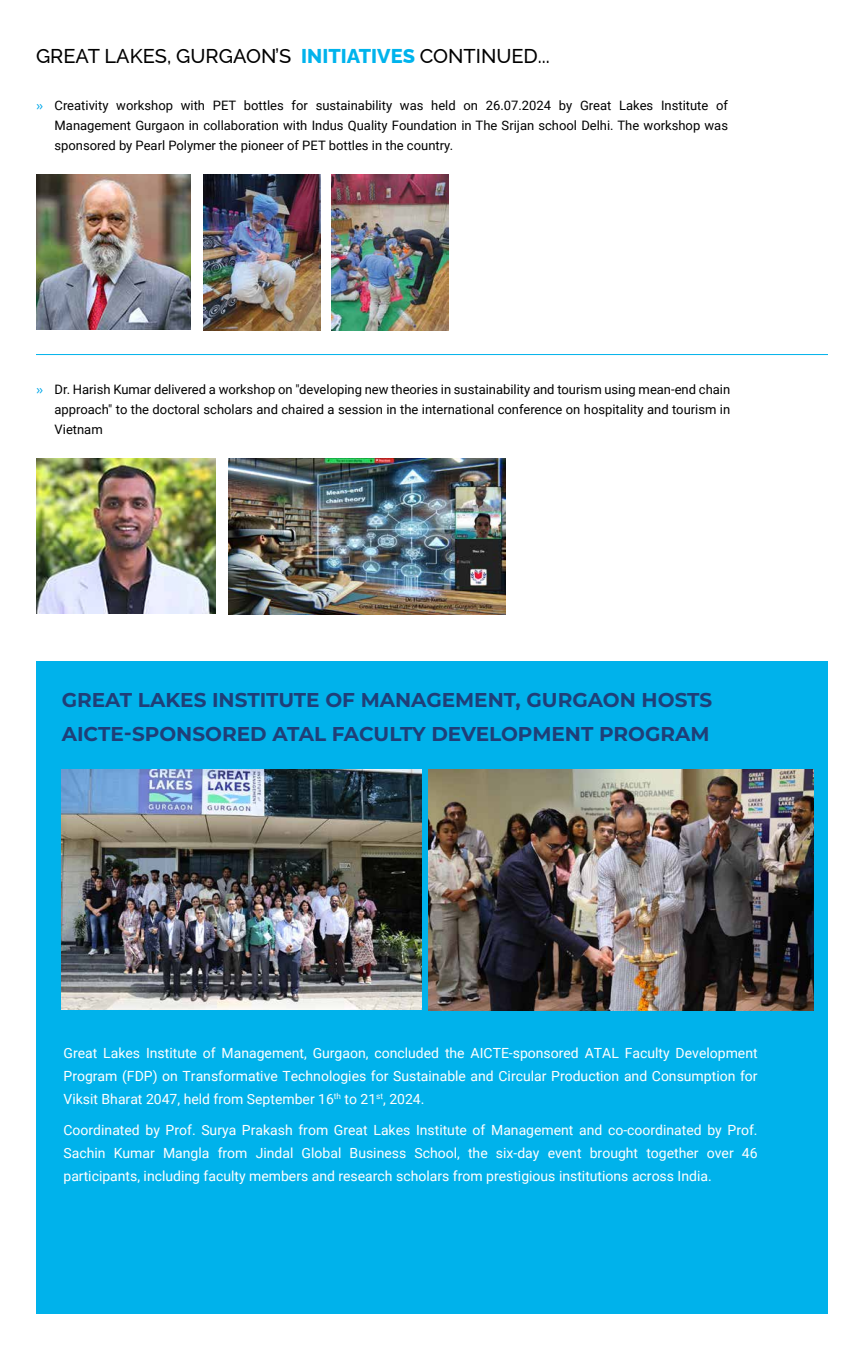
<style>
.page{position:relative;width:864px;height:1368px;background:#fff}
.page>*{position:absolute;margin:0;border:0;box-sizing:border-box;transform-origin:0 0}
.t1{font:700 20px/34px "Montserrat";color:#1f3f78}
.t2{font:500 20px "Raleway";color:#000}
.t3{font:14px/23px "Roboto";color:#fff;text-align:justify}
.t4{font:13px/20px "Roboto";color:#000;text-align:justify}
.s1{font-weight:800;color:#00b3ec}
.s2{font-family:"Gotham";color:#00a8e9}
</style>
<div class="page">
<div style="left:36px;top:662px;width:792px;height:652px;background:#00b2eb"></div>
<hr style="left:36px;top:354px;width:792px;height:1px;background:#00b2eb">
<img style="left:36px;top:174px;width:155px;height:155px">
<img style="left:228px;top:458px;width:278px;height:156px">
<img style="left:36px;top:459px;width:180px;height:155px">
<img style="left:62px;top:770px;width:360px;height:239px">
<img style="left:429px;top:770px;width:384px;height:241px">
<img style="left:204px;top:174px;width:116px;height:156px">
<img style="left:331px;top:174px;width:117px;height:156px">
<h1 class="t2" style="left:36px;top:40px;width:515px">GREAT LAKES, GURGAON’S <span class="s1">INITIATIVES</span> CONTINUED...</h1>
<p class="t4" style="left:55px;top:95px;width:675px;text-indent:-19px"><span class="s2">»</span> Creativity workshop with PET bottles for sustainability was held on 26.07.2024 by Great Lakes Institute of Management Gurgaon in collaboration with Indus Quality Foundation in The Srijan school Delhi. The workshop was sponsored by Pearl Polymer the pioneer of PET bottles in the country.</p>
<p class="t4" style="left:55px;top:379px;width:677px;text-indent:-19px"><span class="s2">»</span> Dr. Harish Kumar delivered a workshop on "developing new theories in sustainability and tourism using mean-end chain approach" to the doctoral scholars and chaired a session in the international conference on hospitality and tourism in Vietnam</p>
<h1 class="t1" style="left:62px;top:681px;width:652px">GREAT LAKES INSTITUTE OF MANAGEMENT, GURGAON HOSTS<br>AICTE-SPONSORED ATAL FACULTY DEVELOPMENT PROGRAM</h1>
<p class="t3" style="left:64px;top:1041px;width:696px">Great Lakes Institute of Management, Gurgaon, concluded the AICTE-sponsored ATAL Faculty Development Program (FDP) on Transformative Technologies for Sustainable and Circular Production and Consumption for Viksit Bharat 2047, held from September 16<sup>th</sup> to 21<sup>st</sup>, 2024.</p>
<p class="t3" style="left:64px;top:1118px;width:696px">Coordinated by Prof. Surya Prakash from Great Lakes Institute of Management and co-coordinated by Prof.<br>Sachin Kumar Mangla from Jindal Global Business School, the six-day event brought together over 46 participants, including faculty members and research scholars from prestigious institutions across India.</p>
</div>
